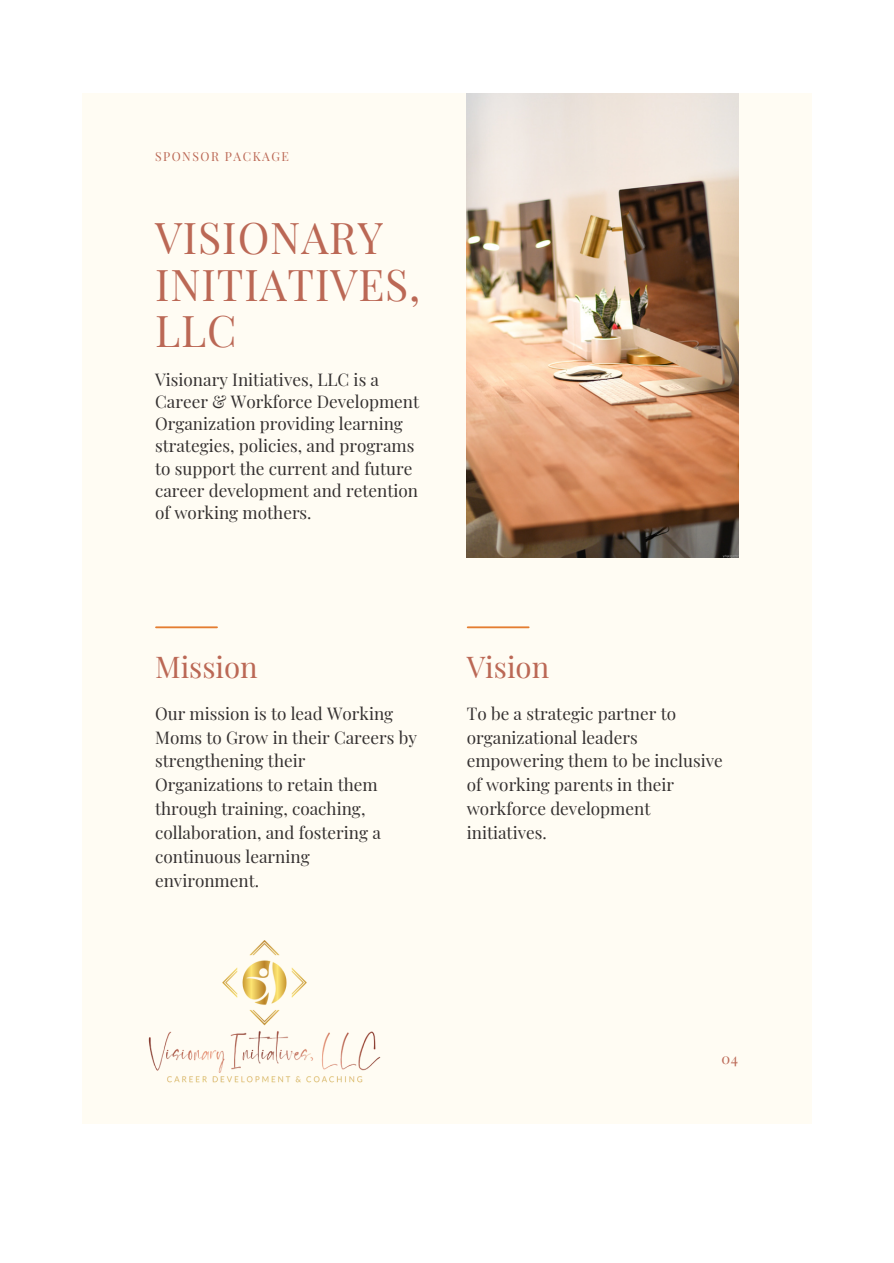
<style>
.page{position:relative;width:894px;height:1263px;background:#fff}
.page>*{position:absolute;margin:0;border:0;box-sizing:border-box;transform-origin:0 0}
.t1{font:42.75px/46.8px "Playfair Display";letter-spacing:.02em;color:#bb6855}
.t2{font:29.4px "Playfair Display";color:#bb6855}
.t3{font:17.1px/23.9px "Playfair Display";color:#343030}
.t4{font:14.7px "Playfair Display";color:#bb6855}
.t5{font:12.3px "Playfair Display";letter-spacing:.12em;color:#bb6855}
</style>
<div class="page">
<div style="left:82px;top:93px;width:729px;height:1031px;background:#fffcf3"></div>
<img style="left:466px;top:93px;width:272px;height:464px">
<hr style="left:156px;top:626px;width:61px;height:2px;background:#e47d30">
<hr style="left:467px;top:626px;width:61px;height:2px;background:#e47d30">
<img style="left:148px;top:940px;width:233px;height:143px">
<p class="t5" style="left:155px;top:148px;width:135px">SPONSOR PACKAGE</p>
<p class="t1" style="left:155px;top:213px;width:267px">VISIONARY<br>INITIATIVES,</p>
<p class="t1" style="left:155px;top:306px;width:83px">LLC</p>
<p class="t3" style="left:155px;top:368px;width:265px;line-height:22px">Visionary Initiatives, LLC is a<br>Career &amp; Workforce Development<br>Organization providing learning strategies, policies, and programs to support the current and future career development and retention of working mothers.</p>
<p class="t2" style="left:155px;top:646px;width:104px">Mission</p>
<p class="t3" style="left:155px;top:701px;width:263px">Our mission is to lead Working<br>Moms to Grow in their Careers by strengthening their<br>Organizations to retain them through training, coaching, collaboration, and fostering a continuous learning environment.</p>
<p class="t2" style="left:466px;top:646px;width:84px">Vision</p>
<p class="t3" style="left:466px;top:701px;width:257px">To be a strategic partner to organizational leaders empowering them to be inclusive of working parents in their workforce development initiatives.</p>
<p class="t4" style="left:721px;top:1048px;width:18px">04</p>
</div>
